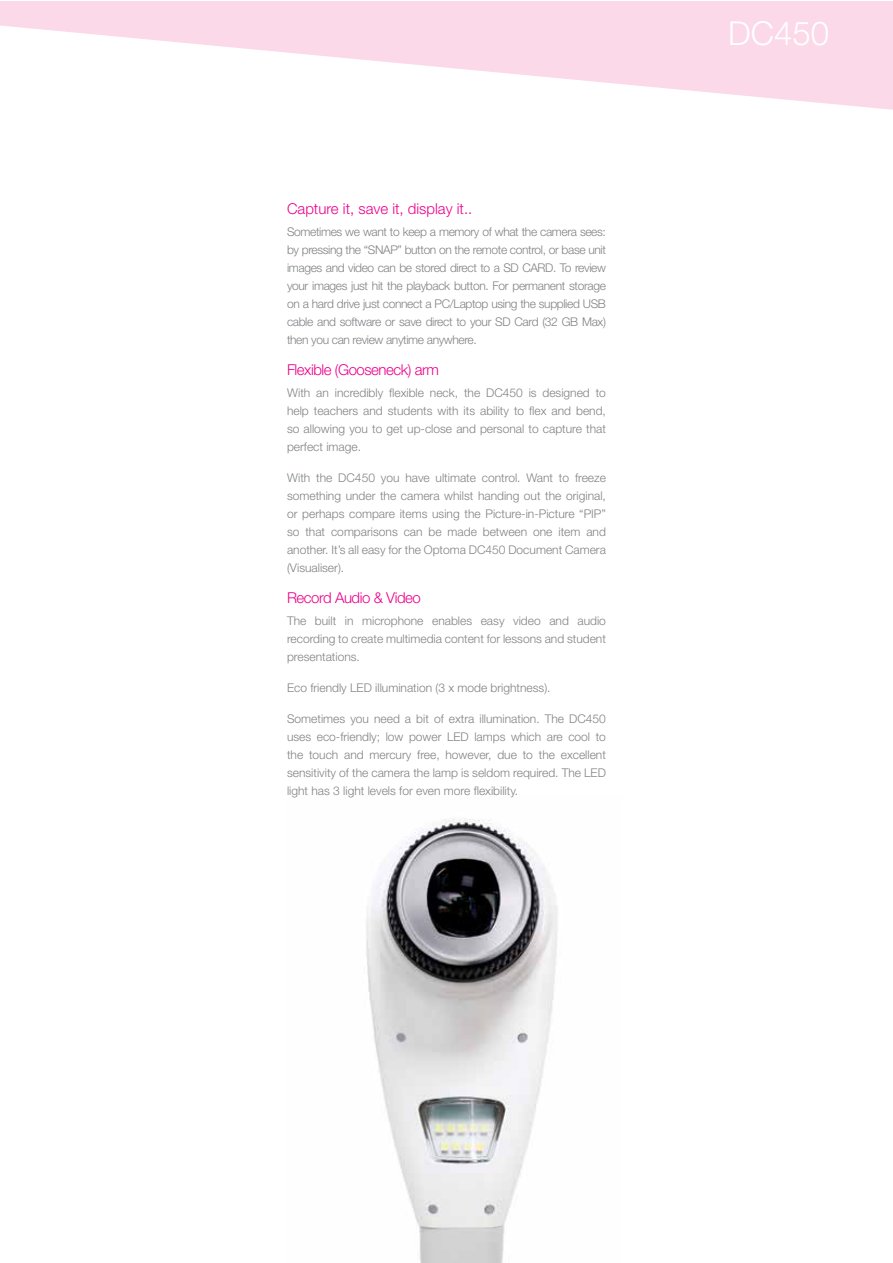
<style>
.page{position:relative;width:893px;height:1263px;background:#fff}
.page>*{position:absolute;margin:0;border:0;box-sizing:border-box;transform-origin:0 0}
.t1{font:300 33px "Helvetica Neue";color:#fff}
.t2{font:300 15px "Helvetica Neue";letter-spacing:-.03em;color:#ec008c}
.t3{font:300 15px "Helvetica Neue";color:#ec008c}
.t4{font:300 12px/18px "Helvetica Neue";color:#808285;text-align:justify}
</style>
<div class="page">
<svg style="left:0;top:1px;width:892px;height:109px;fill:#fbd9e8"></svg>
<img style="left:366px;top:819px;width:192px;height:444px">
<p class="t3" style="left:287px;top:200px;width:187px">Capture it, save it, display it..</p>
<p class="t4" style="left:287px;top:223px;width:320px">Sometimes we want to keep a memory of what the camera sees: by pressing the “SNAP” button on the remote control, or base unit images and video can be stored direct to a SD CARD. To review your images just hit the playback button. For permanent storage on a hard drive just connect a PC/Laptop using the supplied USB cable and software or save direct to your SD Card (32 GB Max) then you can review anytime anywhere.</p>
<p class="t2" style="left:287px;top:361px;width:153px">Flexible (Gooseneck) arm</p>
<p class="t4" style="left:287px;top:384px;width:320px">With an incredibly flexible neck, the DC450 is designed to help teachers and students with its ability to flex and bend, so allowing you to get up-close and personal to capture that perfect image.</p>
<p class="t4" style="left:287px;top:469px;width:320px">With the DC450 you have ultimate control. Want to freeze something under the camera whilst handing out the original, or perhaps compare items using the Picture-in-Picture “PIP” so that comparisons can be made between one item and another. It’s all easy for the Optoma DC450 Document Camera (Visualiser).</p>
<p class="t2" style="left:287px;top:588px;width:135px">Record Audio &amp; Video</p>
<p class="t4" style="left:287px;top:612px;width:320px">The built in microphone enables easy video and audio recording to create multimedia content for lessons and student presentations.</p>
<p class="t4" style="left:287px;top:678px;width:265px">Eco friendly LED illumination (3 x mode brightness).</p>
<p class="t4" style="left:287px;top:709px;width:320px">Sometimes you need a bit of extra illumination. The DC450 uses eco-friendly; low power LED lamps which are cool to the touch and mercury free, however, due to the excellent sensitivity of the camera the lamp is seldom required. The LED light has 3 light levels for even more flexibility.</p>
<h1 class="t1" style="left:728px;top:13px;width:102px">DC450</h1>
</div>
